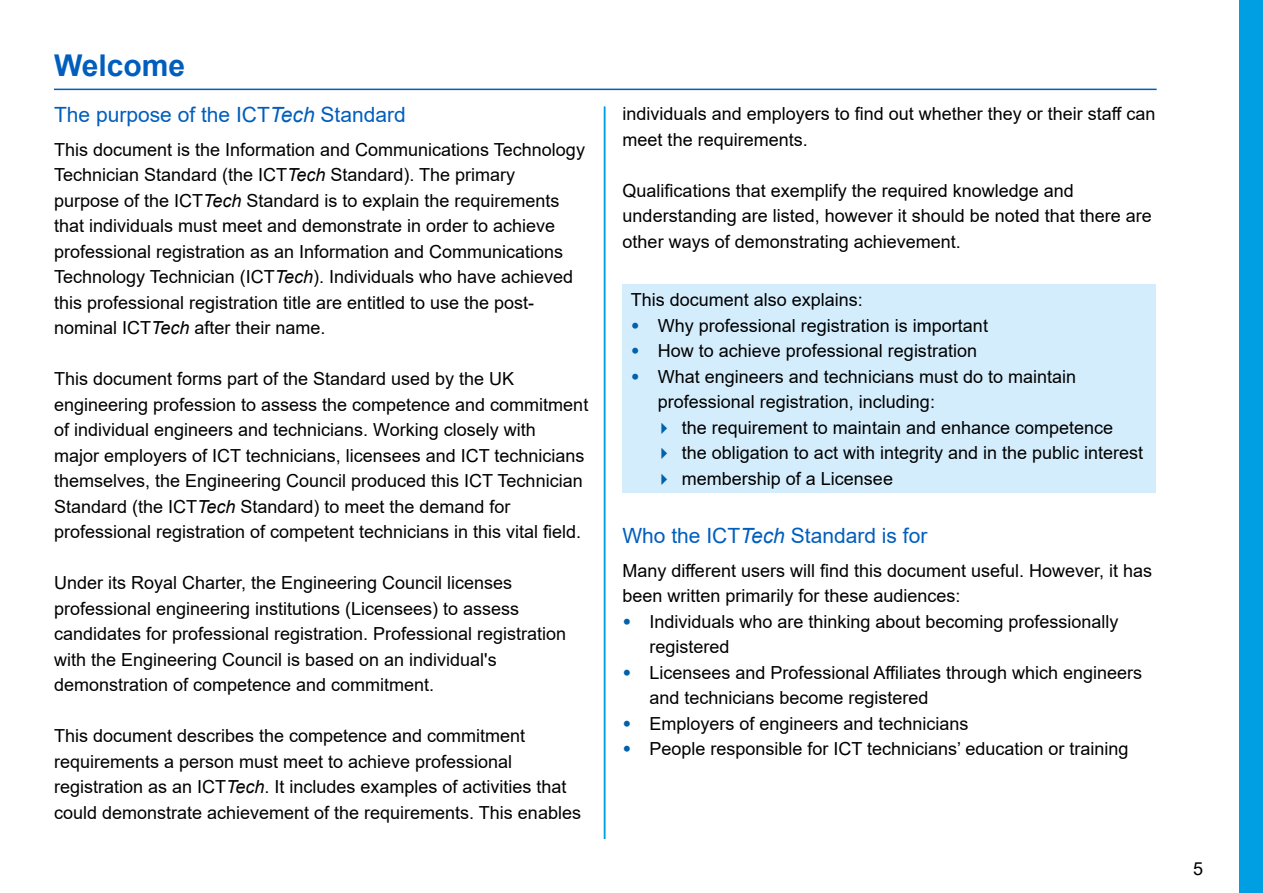
<style>
.page{position:relative;width:1263px;height:893px;background:#fff}
.page>*{position:absolute;margin:0;border:0;box-sizing:border-box;transform-origin:0 0}
.t1{font:700 30px "Arial";color:#005ebd}
.t2{font:21px "Arial";color:#005ebd}
.t3{font:18px/25.5px "Arial";color:#000}
.s1{font-style:italic}
.s2{font-weight:900;color:#0061ad}
</style>
<div class="page">
<div style="left:1240px;top:0;width:23px;height:893px;background:#009fe3"></div>
<hr style="left:54px;top:89px;width:1103px;height:1px;background:#005ebd">
<hr style="left:604px;top:106px;width:1px;height:733px;background:#009fe3">
<div style="left:622px;top:285px;width:534px;height:208px;background:#d4edfc"></div>
<h1 class="t1" style="left:54px;top:44px;width:133px">Welcome</h1>
<p class="t2" style="left:54px;top:100px;width:353px">The purpose of the ICT<span class="s1">Tech</span> Standard</p>
<p class="t3" style="left:54px;top:136px;width:532px">This document is the Information and Communications Technology Technician Standard (the ICT<span class="s1">Tech</span> Standard). The primary<br>purpose of the ICT<span class="s1">Tech</span> Standard is to explain the requirements that individuals must meet and demonstrate in order to achieve professional registration as an Information and Communications Technology Technician (ICT<span class="s1">Tech</span>). Individuals who have achieved this professional registration title are entitled to use the post&shy;nominal ICT<span class="s1">Tech</span> after their name.</p>
<p class="t3" style="left:54px;top:366px;width:536px">This document forms part of the Standard used by the UK engineering profession to assess the competence and commitment of individual engineers and technicians. Working closely with<br>major employers of ICT technicians, licensees and ICT technicians themselves, the Engineering Council produced this ICT Technician Standard (the ICT<span class="s1">Tech</span> Standard) to meet the demand for professional registration of competent technicians in this vital field.</p>
<p class="t3" style="left:54px;top:570px;width:514px">Under its Royal Charter, the Engineering Council licenses professional engineering institutions (Licensees) to assess candidates for professional registration. Professional registration with the Engineering Council is based on an individual's demonstration of competence and commitment.</p>
<p class="t3" style="left:54px;top:723px;width:528px">This document describes the competence and commitment requirements a person must meet to achieve professional registration as an ICT<span class="s1">Tech</span>. It includes examples of activities that could demonstrate achievement of the requirements. This enables</p>
<p class="t3" style="left:623px;top:101px;width:534px">individuals and employers to find out whether they or their staff can meet the requirements.</p>
<p class="t3" style="left:623px;top:178px;width:531px">Qualifications that exemplify the required knowledge and understanding are listed, however it should be noted that there are other ways of demonstrating achievement.</p>
<p class="t3" style="left:631px;top:287px;width:234px">This document also explains:</p>
<p class="t3" style="left:631px;top:313px;width:359px"><span class="s2">•</span> Why professional registration is important</p>
<p class="t3" style="left:631px;top:338px;width:348px"><span class="s2">•</span> How to achieve professional registration</p>
<p class="t3" style="left:658px;top:364px;width:420px;text-indent:-27px"><span class="s2">•</span> What engineers and technicians must do to maintain professional registration, including:</p>
<p class="t3" style="left:682px;top:415px;width:463px">the requirement to maintain and enhance competence<br>the obligation to act with integrity and in the public interest membership of a Licensee</p>
<p class="t2" style="left:622px;top:521px;width:307px">Who the ICT<span class="s1">Tech</span> Standard is for</p>
<p class="t3" style="left:622px;top:557px;width:531px">Many different users will find this document useful. However, it has been written primarily for these audiences:</p>
<p class="t3" style="left:649px;top:608px;width:471px;text-indent:-27px"><span class="s2">•</span> Individuals who are thinking about becoming professionally registered</p>
<p class="t3" style="left:649px;top:659px;width:494px;text-indent:-27px"><span class="s2">•</span> Licensees and Professional Affiliates through which engineers and technicians become registered</p>
<p class="t3" style="left:622px;top:710px;width:348px"><span class="s2">•</span> Employers of engineers and technicians</p>
<p class="t3" style="left:622px;top:736px;width:508px"><span class="s2">•</span> People responsible for ICT technicians’ education or training</p>
<p class="t3" style="left:1193px;top:855px;width:12px">5</p>
</div>
